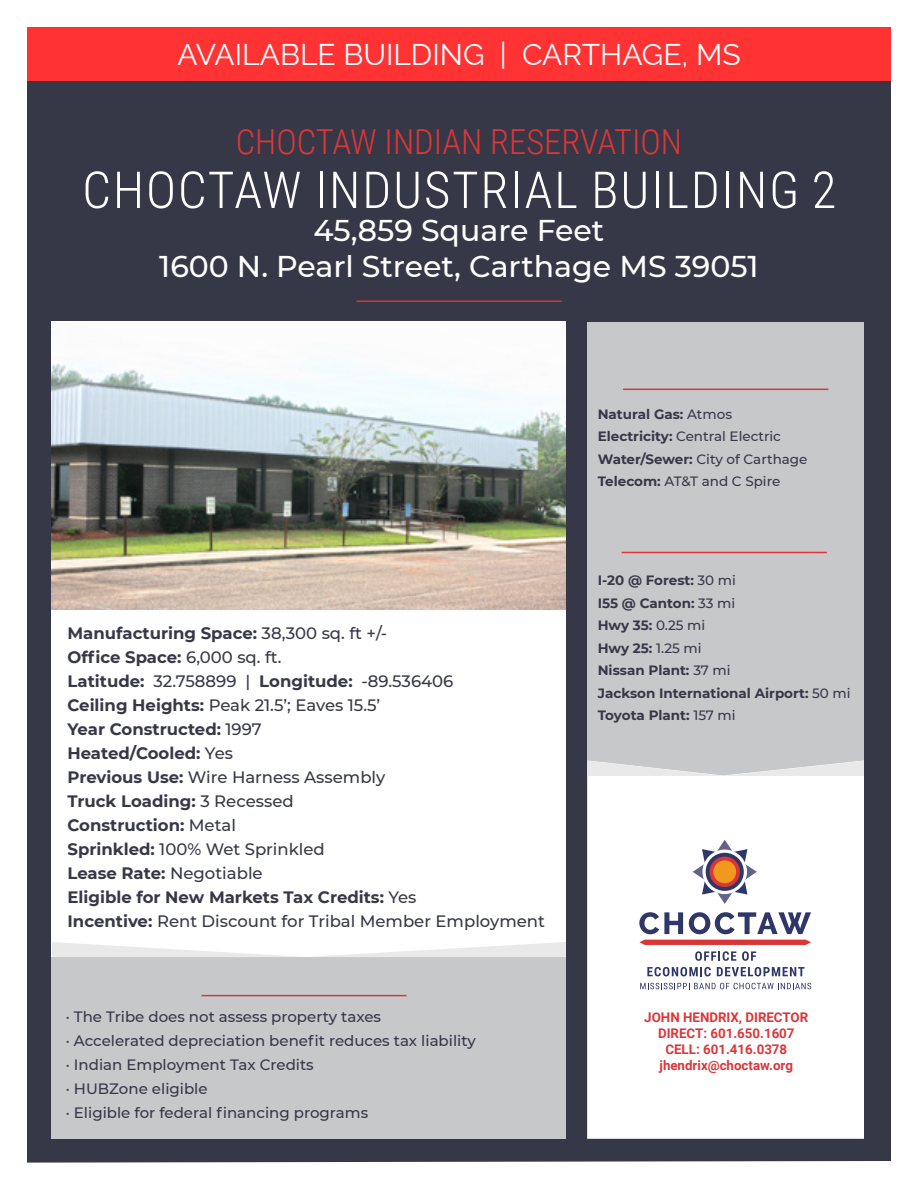
<style>
.page{position:relative;width:918px;height:1188px;background:#fff}
.page>*{position:absolute;margin:0;border:0;box-sizing:border-box;transform-origin:0 0}
.t1{font:300 51px "Roboto Condensed";letter-spacing:.035em;color:#fff}
.t2{font:300 34.5px "Roboto Condensed";color:#dc3638}
.t3{font:500 30px "Montserrat";color:#fff}
.t4{font:30px "Raleway";color:#fff}
.t5{font:700 16.5px/24px "Montserrat";color:#373847}
.t6{font:500 15px/24px "Montserrat";color:#373847}
.t7{font:700 13.5px/22.5px "Montserrat";color:#373847}
.t8{font:500 13.5px/22.5px "Montserrat";color:#373847}
.t9{font:700 13.35px/16px "Roboto";color:#dc3638;text-align:center}
.s1{font-weight:500}
.s2{font-weight:700}
</style>
<div class="page">
<div style="left:27px;top:81px;width:864px;height:1082px;background:#373847"></div>
<div style="left:588px;top:322px;width:276px;height:816px;background:#c7c8ca"></div>
<div style="left:588px;top:760px;width:276px;height:378px;background:#fff"></div>
<svg style="left:639px;top:834px;width:172px;height:100px;background:#dfdbdf"></svg>
<svg style="left:695px;top:951px;width:41px;height:10px"></svg>
<svg style="left:742px;top:951px;width:14px;height:10px"></svg>
<svg style="left:647px;top:967px;width:64px;height:9px"></svg>
<svg style="left:717px;top:967px;width:88px;height:9px"></svg>
<svg style="left:640px;top:983px;width:171px;height:6px"></svg>
<svg style="left:639px;top:940px;width:172px;height:5px"></svg>
<svg style="left:588px;top:761px;width:276px;height:15px"></svg>
<div style="left:52px;top:322px;width:514px;height:635px;background:#fff"></div>
<div style="left:52px;top:957px;width:514px;height:181px;background:#c7c8ca"></div>
<hr style="left:356px;top:300px;width:206px;height:2px;background:#dc3638">
<hr style="left:623px;top:389px;width:205px;height:1px;background:#dc3638">
<hr style="left:201px;top:995px;width:206px;height:1px;background:#dc3638">
<hr style="left:622px;top:552px;width:205px;height:1px;background:#dc3638">
<div style="left:27px;top:27px;width:864px;height:54px;background:#f33"></div>
<img style="left:52px;top:363px;width:514px;height:246px">
<svg style="left:52px;top:942px;width:514px;height:15px"></svg>
<h3 class="t4" style="left:177px;top:31px;width:565px">AVAILABLE BUILDING | CARTHAGE, MS</h3>
<h2 class="t2" style="left:236px;top:118px;width:448px">CHOCTAW INDIAN RESERVATION</h2>
<h1 class="t1" style="left:82px;top:154px;width:756px">CHOCTAW INDUSTRIAL BUILDING 2</h1>
<h3 class="t3" style="left:314px;top:210px;width:292px">45,859 Square Feet</h3>
<h3 class="t3" style="left:159px;top:246px;width:601px">1600 N. Pearl Street, Carthage MS 39051</h3>
<p class="t5" style="left:68px;top:620px;width:479px">Manufacturing Space: <span class="s1">38,300 sq. ft +/-<br></span>Office Space: <span class="s1">6,000 sq. ft.<br></span>Latitude: <span class="s1">32.758899 |</span> Longitude: <span class="s1">-89.536406<br></span>Ceiling Heights: <span class="s1">Peak 21.5’; Eaves 15.5’<br></span>Year Constructed: <span class="s1">1997<br></span>Heated/Cooled: <span class="s1">Yes<br></span>Previous Use: <span class="s1">Wire Harness Assembly<br></span>Truck Loading: <span class="s1">3 Recessed<br></span>Construction: <span class="s1">Metal<br></span>Sprinkled: <span class="s1">100% Wet Sprinkled<br></span>Lease Rate: <span class="s1">Negotiable<br></span>Eligible for New Markets Tax Credits: <span class="s1">Yes<br></span>Incentive: <span class="s1">Rent Discount for Tribal Member Employment</span></p>
<p class="t6" style="left:66px;top:1004px;width:411px">· The Tribe does not assess property taxes<br>· Accelerated depreciation benefit reduces tax liability · Indian Employment Tax Credits<br>· HUBZone eligible<br>· Eligible for federal financing programs</p>
<p class="t8" style="left:598px;top:402px;width:211px"><span class="s2">Natural Gas:</span> Atmos<br><span class="s2">Electricity:</span> Central Electric<br><span class="s2">Water/Sewer:</span> City of Carthage<br><span class="s2">Telecom:</span> AT&amp;T and C Spire</p>
<p class="t7" style="left:598px;top:569px;width:254px">I-20 @ Forest: <span class="s1">30 mi<br></span>I55 @ Canton: <span class="s1">33 mi<br></span>Hwy 35: <span class="s1">0.25 mi<br></span>Hwy 25: <span class="s1">1.25 mi<br></span>Nissan Plant: <span class="s1">37 mi<br></span>Jackson International Airport: <span class="s1">50 mi<br></span>Toyota Plant: <span class="s1">157 mi</span></p>
<p class="t9" style="left:644px;top:1008px;width:165px">JOHN HENDRIX, DIRECTOR<br>DIRECT: 601.650.1607<br>CELL: 601.416.0378 jhendrix@choctaw.org</p>
</div>
